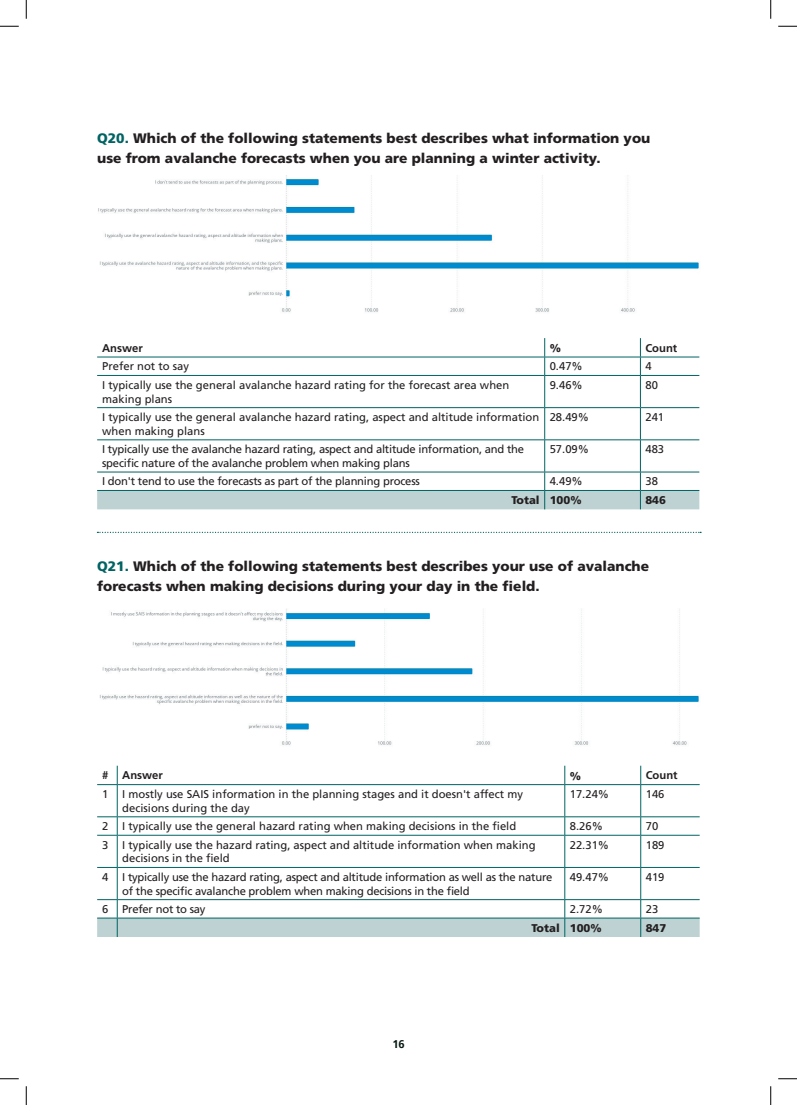
<style>
.page{position:relative;width:797px;height:1105px;background:#fff}
.page>*{position:absolute;margin:0;border:0;box-sizing:border-box;transform-origin:0 0}
.t1{font:900 13.75px/20px "Frutiger";color:#231f20}
.t2{font:11.25px/13.8px "Frutiger";color:#231f20}
.t3{font:11.25px/13.8px "Frutiger";letter-spacing:-.02em;color:#231f20}
.t4{font:900 11.25px "Frutiger";color:#231f20}
.t5{font:700 11.25px "Frutiger";color:#231f20}
.t6{font:700 11.25px "Frutiger";color:#041710}
.s1{color:#006363}
</style>
<div class="page">
<svg style="left:97px;top:532px;width:604px;height:1px"></svg>
<img style="left:98px;top:175px;width:601px;height:137px">
<hr style="left:97px;top:357px;width:447px;height:1px;background:#006363">
<hr style="left:544px;top:357px;width:96px;height:1px;background:#006363">
<svg style="left:544px;top:338px;width:1px;height:37px"></svg>
<hr style="left:640px;top:357px;width:59px;height:1px;background:#006363">
<svg style="left:640px;top:338px;width:1px;height:37px"></svg>
<hr style="left:97px;top:375px;width:447px;height:1px;background:#006363">
<hr style="left:544px;top:375px;width:96px;height:1px;background:#006363">
<hr style="left:544px;top:376px;width:1px;height:31px;background:#006363">
<hr style="left:640px;top:375px;width:59px;height:1px;background:#006363">
<hr style="left:640px;top:376px;width:1px;height:31px;background:#006363">
<hr style="left:97px;top:407px;width:447px;height:1px;background:#006363">
<hr style="left:544px;top:407px;width:96px;height:1px;background:#006363">
<hr style="left:544px;top:408px;width:1px;height:31px;background:#006363">
<hr style="left:640px;top:407px;width:59px;height:1px;background:#006363">
<hr style="left:640px;top:408px;width:1px;height:31px;background:#006363">
<hr style="left:97px;top:439px;width:447px;height:1px;background:#006363">
<hr style="left:544px;top:439px;width:96px;height:1px;background:#006363">
<hr style="left:544px;top:440px;width:1px;height:32px;background:#006363">
<hr style="left:640px;top:439px;width:59px;height:1px;background:#006363">
<hr style="left:640px;top:440px;width:1px;height:32px;background:#006363">
<svg style="left:97px;top:472px;width:602px;height:37px"></svg>
<img style="left:99px;top:609px;width:600px;height:136px">
<svg style="left:564px;top:766px;width:1px;height:18px"></svg>
<svg style="left:640px;top:766px;width:1px;height:18px"></svg>
<svg style="left:97px;top:766px;width:21px;height:19px"></svg>
<hr style="left:117px;top:784px;width:448px;height:1px;background:#006363">
<hr style="left:117px;top:785px;width:1px;height:31px;background:#006363">
<hr style="left:565px;top:784px;width:75px;height:1px;background:#006363">
<hr style="left:564px;top:785px;width:1px;height:31px;background:#006363">
<hr style="left:640px;top:784px;width:59px;height:1px;background:#006363">
<hr style="left:640px;top:785px;width:1px;height:31px;background:#006363">
<hr style="left:117px;top:816px;width:448px;height:1px;background:#006363">
<hr style="left:565px;top:816px;width:75px;height:1px;background:#006363">
<svg style="left:564px;top:817px;width:1px;height:18px"></svg>
<hr style="left:640px;top:816px;width:59px;height:1px;background:#006363">
<svg style="left:640px;top:817px;width:1px;height:18px"></svg>
<svg style="left:97px;top:816px;width:21px;height:20px"></svg>
<hr style="left:117px;top:835px;width:448px;height:1px;background:#006363">
<hr style="left:117px;top:835px;width:1px;height:32px;background:#006363">
<hr style="left:565px;top:835px;width:75px;height:1px;background:#006363">
<hr style="left:564px;top:835px;width:1px;height:32px;background:#006363">
<hr style="left:640px;top:835px;width:59px;height:1px;background:#006363">
<hr style="left:640px;top:835px;width:1px;height:32px;background:#006363">
<svg style="left:97px;top:867px;width:20px;height:1px"></svg>
<hr style="left:117px;top:867px;width:448px;height:1px;background:#006363">
<hr style="left:117px;top:868px;width:1px;height:31px;background:#006363">
<hr style="left:565px;top:867px;width:75px;height:1px;background:#006363">
<hr style="left:564px;top:868px;width:1px;height:31px;background:#006363">
<hr style="left:640px;top:867px;width:59px;height:1px;background:#006363">
<hr style="left:640px;top:868px;width:1px;height:31px;background:#006363">
<svg style="left:97px;top:899px;width:602px;height:38px"></svg>
<svg style="left:0;top:25px;width:19px;height:2px"></svg>
<svg style="left:778px;top:25px;width:19px;height:2px"></svg>
<svg style="left:0;top:1078px;width:19px;height:1px"></svg>
<svg style="left:778px;top:1078px;width:19px;height:1px"></svg>
<svg style="left:25px;top:0;width:2px;height:19px"></svg>
<svg style="left:25px;top:1086px;width:2px;height:19px"></svg>
<svg style="left:770px;top:0;width:1px;height:19px"></svg>
<svg style="left:770px;top:1086px;width:1px;height:19px"></svg>
<p class="t1" style="left:97px;top:129px;width:554px"><span class="s1">Q20.</span> Which of the following statements best describes what information you use from avalanche forecasts when you are planning a winter activity.</p>
<p class="t5" style="left:102px;top:341px;width:42px">Answer</p>
<p class="t4" style="left:549px;top:341px;width:13px">%</p>
<p class="t5" style="left:645px;top:341px;width:33px">Count</p>
<p class="t2" style="left:102px;top:360px;width:88px">Prefer not to say</p>
<p class="t2" style="left:549px;top:360px;width:35px">0.47%</p>
<p class="t2" style="left:645px;top:360px;width:8px">4</p>
<p class="t2" style="left:102px;top:378px;width:409px">I typically use the general avalanche hazard rating for the forecast area when making plans</p>
<p class="t2" style="left:549px;top:378px;width:35px">9.46%</p>
<p class="t2" style="left:645px;top:378px;width:14px">80</p>
<p class="t2" style="left:102px;top:410px;width:439px">I typically use the general avalanche hazard rating, aspect and altitude information when making plans</p>
<p class="t2" style="left:549px;top:410px;width:41px">28.49%</p>
<p class="t2" style="left:645px;top:410px;width:20px">241</p>
<p class="t3" style="left:102px;top:442px;width:423px">I typically use the avalanche hazard rating, aspect and altitude information, and the specific nature of the avalanche problem when making plans</p>
<p class="t2" style="left:549px;top:442px;width:41px">57.09%</p>
<p class="t2" style="left:645px;top:442px;width:20px">483</p>
<p class="t3" style="left:102px;top:475px;width:319px">I don't tend to use the forecasts as part of the planning process</p>
<p class="t2" style="left:549px;top:475px;width:35px">4.49%</p>
<p class="t2" style="left:645px;top:475px;width:14px">38</p>
<p class="t4" style="left:511px;top:494px;width:72px">Total 100%</p>
<p class="t4" style="left:645px;top:494px;width:22px">846</p>
<p class="t1" style="left:97px;top:556px;width:553px"><span class="s1">Q21.</span> Which of the following statements best describes your use of avalanche forecasts when making decisions during your day in the field.</p>
<p class="t5" style="left:102px;top:769px;width:62px"># Answer</p>
<p class="t4" style="left:570px;top:769px;width:13px">%</p>
<p class="t5" style="left:645px;top:769px;width:33px">Count</p>
<p class="t2" style="left:122px;top:787px;width:402px;text-indent:-20px">1 I mostly use SAIS information in the planning stages and it doesn't affect my decisions during the day</p>
<p class="t2" style="left:570px;top:787px;width:41px">17.24%</p>
<p class="t2" style="left:645px;top:787px;width:20px">146</p>
<p class="t2" style="left:102px;top:819px;width:415px">2 I typically use the general hazard rating when making decisions in the field</p>
<p class="t2" style="left:570px;top:819px;width:35px">8.26%</p>
<p class="t2" style="left:645px;top:819px;width:14px">70</p>
<p class="t2" style="left:122px;top:838px;width:415px;text-indent:-20px">3 I typically use the hazard rating, aspect and altitude information when making decisions in the field</p>
<p class="t2" style="left:570px;top:838px;width:41px">22.31%</p>
<p class="t2" style="left:645px;top:838px;width:20px">189</p>
<p class="t3" style="left:122px;top:870px;width:431px;text-indent:-20px">4 I typically use the hazard rating, aspect and altitude information as well as the nature of the specific avalanche problem when making decisions in the field</p>
<p class="t2" style="left:570px;top:870px;width:41px">49.47%</p>
<p class="t2" style="left:645px;top:870px;width:20px">419</p>
<p class="t3" style="left:102px;top:902px;width:105px">6 Prefer not to say</p>
<p class="t2" style="left:570px;top:902px;width:35px">2.72%</p>
<p class="t2" style="left:645px;top:902px;width:14px">23</p>
<p class="t4" style="left:531px;top:921px;width:72px">Total 100%</p>
<p class="t4" style="left:645px;top:921px;width:22px">847</p>
<p class="t6" style="left:392px;top:1038px;width:14px">16</p>
</div>
